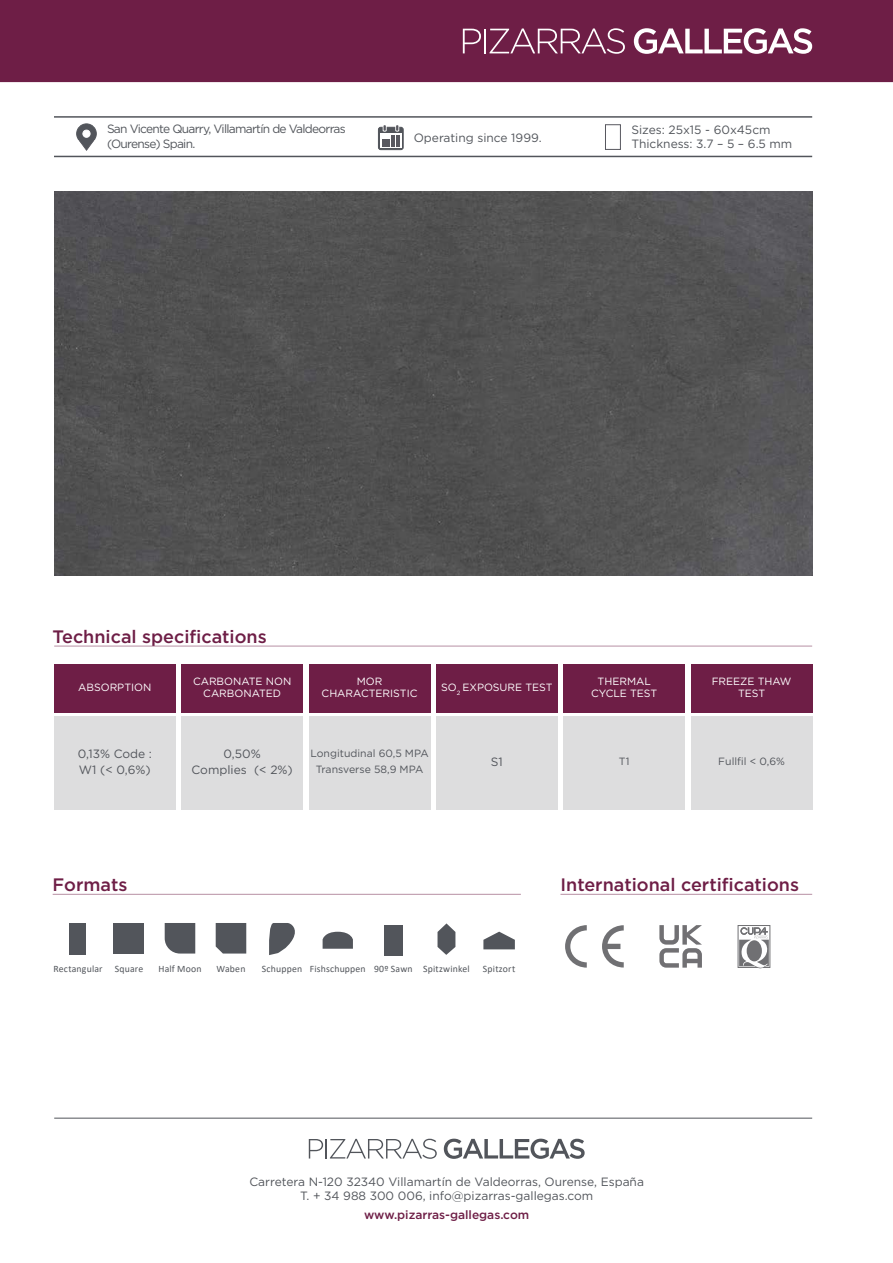
<style>
.page{position:relative;width:893px;height:1263px;background:#fff}
.page>*{position:absolute;margin:0;border:0;box-sizing:border-box;transform-origin:0 0}
.t1{font:500 18px "Gotham";color:#6e1e46}
.t2{font:12px/14.4px "Gotham";color:#52555b}
.t3{font:12px/14.4px "Gotham";letter-spacing:-.06em;color:#52555b}
.t4{font:500 12px "Gotham";color:#6e1e46}
.t5{font:10.5px/12px "Gotham";color:#fff;text-align:center}
.t6{font:10.5px/16.5px "Gotham";color:#52555b;text-align:center}
.t7{font:9.75px "Calibri";letter-spacing:.02em;color:#52555b}
</style>
<div class="page">
<div style="left:0;top:0;width:893px;height:82px;background:#6e1e46"></div>
<img style="left:54px;top:191px;width:758px;height:385px">
<hr style="left:54px;top:156px;width:758px;height:1px;background:#52555b">
<hr style="left:54px;top:116px;width:758px;height:2px;background:#52555b">
<svg style="left:77px;top:124px;width:19px;height:20px"></svg>
<div style="left:77px;top:124px;width:19px;height:20px;border:1px solid #52555b;border-radius:50%"></div>
<svg style="left:79px;top:140px;width:15px;height:11px"></svg>
<div style="left:83px;top:130px;width:7px;height:7px;background:#fff;border-radius:50%"></div>
<div style="left:83px;top:130px;width:7px;height:7px;border:1px solid #fff;border-radius:50%"></div>
<div style="left:378px;top:127px;width:25px;height:23px;background:#52555b;border-radius:2px"></div>
<div style="left:378px;top:127px;width:25px;height:23px;border:1px solid #52555b;border-radius:2px"></div>
<svg style="left:380px;top:133px;width:22px;height:15px"></svg>
<svg style="left:382px;top:125px;width:17px;height:21px"></svg>
<div style="left:605px;top:124px;width:16px;height:26px;border:1px solid #58585f"></div>
<hr style="left:53px;top:894px;width:468px;height:1px;background:#6e1e46">
<hr style="left:54px;top:646px;width:758px;height:1px;background:#6e1e46">
<div style="left:54px;top:664px;width:121px;height:49px;background:#6e1e46"></div>
<div style="left:54px;top:716px;width:121px;height:94px;background:#ddddde"></div>
<div style="left:182px;top:716px;width:121px;height:94px;background:#ddddde"></div>
<div style="left:182px;top:664px;width:121px;height:49px;background:#6e1e46"></div>
<div style="left:309px;top:716px;width:121px;height:94px;background:#ddddde"></div>
<div style="left:309px;top:664px;width:121px;height:49px;background:#6e1e46"></div>
<div style="left:436px;top:716px;width:121px;height:94px;background:#ddddde"></div>
<div style="left:436px;top:664px;width:121px;height:49px;background:#6e1e46"></div>
<div style="left:564px;top:716px;width:121px;height:94px;background:#ddddde"></div>
<div style="left:564px;top:664px;width:121px;height:49px;background:#6e1e46"></div>
<div style="left:691px;top:664px;width:121px;height:49px;background:#6e1e46"></div>
<div style="left:691px;top:716px;width:121px;height:94px;background:#ddddde"></div>
<hr style="left:54px;top:1118px;width:758px;height:1px;background:#52555b">
<svg style="left:216px;top:923px;width:30px;height:30px"></svg>
<svg style="left:165px;top:923px;width:30px;height:30px"></svg>
<div style="left:70px;top:923px;width:16px;height:31px;background:#52555b"></div>
<svg style="left:269px;top:923px;width:26px;height:32px"></svg>
<div style="left:113px;top:923px;width:31px;height:31px;background:#52555b"></div>
<div style="left:384px;top:925px;width:19px;height:30px;background:#52555b"></div>
<svg style="left:323px;top:932px;width:30px;height:17px"></svg>
<hr style="left:560px;top:894px;width:252px;height:1px;background:#6e1e46">
<div style="left:738px;top:925px;width:32px;height:43px;border:1px solid #707073"></div>
<svg style="left:739px;top:927px;width:30px;height:42px"></svg>
<svg style="left:565px;top:925px;width:22px;height:43px"></svg>
<svg style="left:602px;top:925px;width:22px;height:42px"></svg>
<svg style="left:659px;top:925px;width:43px;height:43px"></svg>
<svg style="left:437px;top:923px;width:18px;height:32px"></svg>
<svg style="left:483px;top:932px;width:32px;height:17px"></svg>
<svg style="left:463px;top:29px;width:18px;height:24px"></svg>
<hr style="left:484px;top:29px;width:2px;height:24px;background:#fff">
<svg style="left:490px;top:28px;width:135px;height:26px;background:#8b4c6b"></svg>
<svg style="left:634px;top:28px;width:178px;height:26px"></svg>
<svg style="left:309px;top:1139px;width:128px;height:20px"></svg>
<svg style="left:444px;top:1139px;width:141px;height:20px"></svg>
<p class="t3" style="left:107px;top:122px;width:240px">San Vicente Quarry, Villamartín de Valdeorras (Ourense) Spain.</p>
<p class="t2" style="left:414px;top:130px;width:129px">Operating since 1999.</p>
<p class="t2" style="left:631px;top:122px;width:162px">Sizes: 25x15 - 60x45cm<br>Thickness: 3.7 – 5 – 6.5 mm</p>
<h1 class="t1" style="left:53px;top:625px;width:216px">Technical specifications</h1>
<p class="t5" style="left:78px;top:681px;width:75px">ABSORPTION</p>
<p class="t5" style="left:193px;top:675px;width:100px">CARBONATE NON<br>CARBONATED</p>
<p class="t5" style="left:322px;top:675px;width:97px">MOR<br>CHARACTERISTIC</p>
<p class="t5" style="left:441px;top:681px;width:113px">SO<sub>2</sub> EXPOSURE TEST</p>
<p class="t5" style="left:591px;top:675px;width:68px">THERMAL<br>CYCLE TEST</p>
<p class="t5" style="left:712px;top:675px;width:81px">FREEZE THAW<br>TEST</p>
<p class="t2" style="left:78px;top:745px;width:76px;line-height:16.5px">0,13% Code :<br>W1 (&lt; 0,6%)</p>
<p class="t2" style="left:192px;top:745px;width:103px;line-height:16.5px;text-align:center">0,50%<br>Complies (&lt; 2%)</p>
<p class="t6" style="left:310px;top:744px;width:120px">Longitudinal 60,5 MPA<br>Transverse 58,9 MPA</p>
<p class="t2" style="left:491px;top:754px;width:13px">S1</p>
<p class="t6" style="left:619px;top:753px;width:12px">T1</p>
<p class="t6" style="left:718px;top:752px;width:68px">Fullfil &lt; 0,6%</p>
<h1 class="t1" style="left:53px;top:873px;width:76px">Formats</h1>
<p class="t7" style="left:53px;top:962px;width:91px">Rectangular Square</p>
<p class="t7" style="left:158px;top:962px;width:45px">Half Moon</p>
<p class="t7" style="left:216px;top:962px;width:30px">Waben</p>
<p class="t7" style="left:262px;top:962px;width:152px">Schuppen Fishschuppen 90º Sawn</p>
<p class="t7" style="left:423px;top:962px;width:48px">Spitzwinkel</p>
<p class="t7" style="left:483px;top:962px;width:34px">Spitzort</p>
<h1 class="t1" style="left:560px;top:873px;width:240px">International certifications</h1>
<p class="t2" style="left:249px;top:1174px;width:396px;text-align:center">Carretera N-120 32340 Villamartín de Valdeorras, Ourense, España<br>T. + 34 988 300 006, info@pizarras-gallegas.com</p>
<p class="t4" style="left:364px;top:1206px;width:167px">www.pizarras-gallegas.com</p>
</div>
